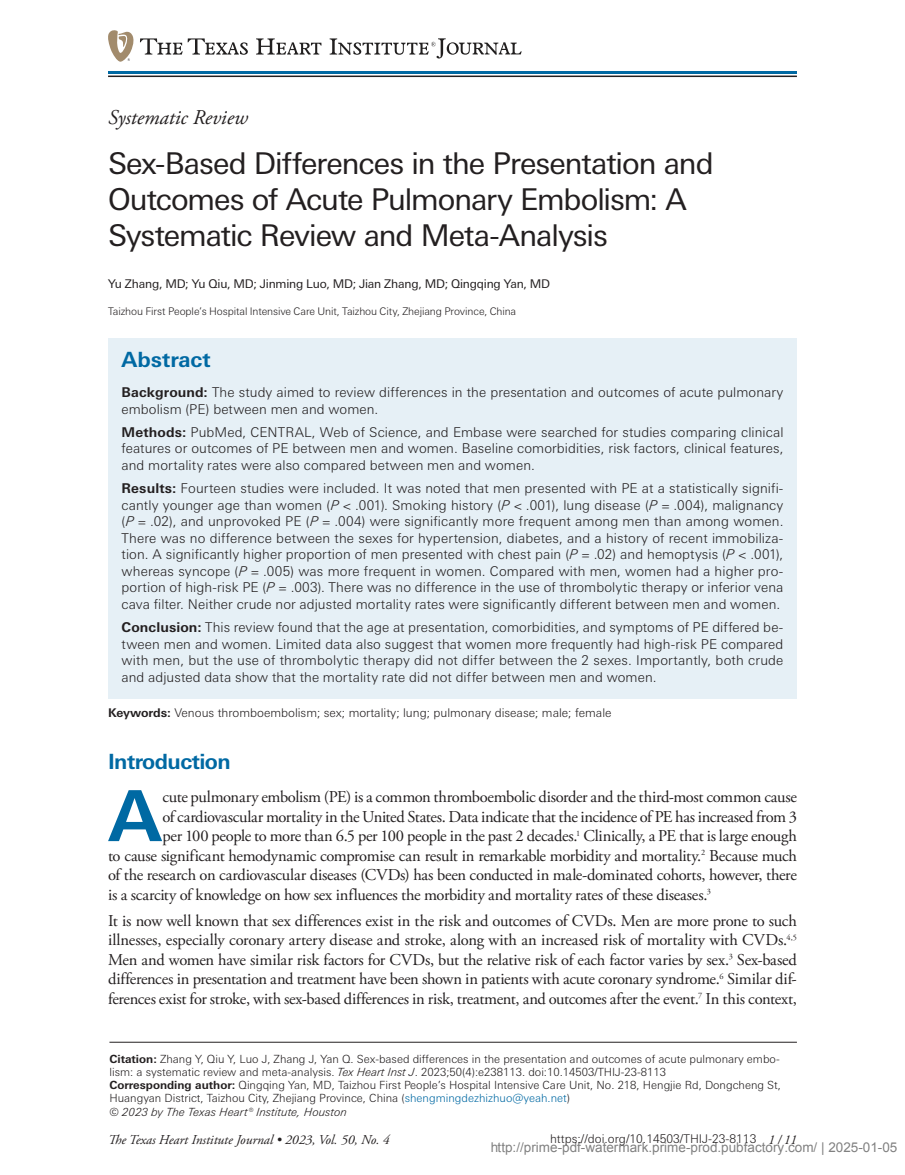
<style>
.page{position:relative;width:905px;height:1175px;background:#fff}
.page>*{position:absolute;margin:0;border:0;box-sizing:border-box;transform-origin:0 0}
.BODY_WITH_DROPCAP{font:700 70.5px "Univers Next Pro";color:#0069a3}
.t1{font:30px/36px "Univers Next Pro";letter-spacing:-.035em;color:#231f20}
.ARTICLE_TYPE{font:italic 21px "Adobe Garamond Pro";color:#231f20}
.HEADING_1{font:700 21px "Univers Next Pro";letter-spacing:-.025em;color:#0069a3}
.ABSTRACT_HEADER{font:700 21px "Univers Next Pro";color:#0069a3}
.BODY_WITH_DROPCAP-2{font:16.5px "Adobe Garamond Pro";letter-spacing:-.02em;color:#231f20}
.BODY{font:16.5px/19.5px "Adobe Garamond Pro";letter-spacing:-.025em;color:#231f20;text-align:justify}
.ABSTRACT_WITH_BOLD_SUBHEADS{font:300 13.5px/16.5px "Univers Next Pro";letter-spacing:.005em;color:#231f20;text-align:justify}
.t2{font:13.5px "Arial";color:rgb(0 0 0/.5)}
.t3{font:italic 13.5px "Adobe Garamond Pro";color:#231f20}
.KEYWORDS{font:300 12px "Univers Next Pro";color:#231f20}
.AUTHORS{font:12px "Univers Next Pro";letter-spacing:-.02em;color:#231f20}
.CITATION{font:300 11.25px/13.2px "Univers Next Pro";color:#231f20}
.CORR__AUTHOR{font:300 11.25px/13.2px "Univers Next Pro";color:#231f20}
.COPYRIGHT{font:italic 300 11.25px "Univers Next Pro";letter-spacing:.02em;color:#231f20}
.AFFILIATIONS{font:300 10.5px "Univers Next Pro";letter-spacing:-.01em;color:#231f20}
.s1{font-weight:700}
.s2{font-style:italic}
.s3{color:#0069a3}
.s4{font-family:"Adobe Garamond Pro";font-weight:400;font-style:italic;font-size:13.5px}
</style>
<div class="page">
<svg style="left:140px;top:38px;width:108px;height:17px"></svg>
<svg style="left:256px;top:38px;width:65px;height:17px"></svg>
<svg style="left:329px;top:38px;width:192px;height:20px"></svg>
<svg style="left:108px;top:30px;width:26px;height:32px"></svg>
<hr style="left:108px;top:72px;width:688px;height:2px;background:#0069a3">
<hr style="left:108px;top:76px;width:688px;height:1px;background:#231f20">
<div style="left:108px;top:338px;width:688px;height:34px;background:#e6f0f6"></div>
<div style="left:108px;top:367px;width:688px;height:63px;background:#e6f0f6"></div>
<div style="left:108px;top:406px;width:688px;height:81px;background:#e6f0f6"></div>
<div style="left:108px;top:463px;width:688px;height:162px;background:#e6f0f6"></div>
<div style="left:108px;top:601px;width:688px;height:97px;background:#e6f0f6"></div>
<hr style="left:109px;top:1042px;width:688px;height:1px;background:#231f20">
<p class="ARTICLE_TYPE" style="left:108px;top:105px;width:141px">Systematic Review</p>
<p class="t1" style="left:108px;top:145px;width:607px">Sex-Based Differences in the Presentation and<br>Outcomes of Acute Pulmonary Embolism: A<br>Systematic Review and Meta-Analysis</p>
<p class="AUTHORS" style="left:108px;top:277px;width:443px">Yu Zhang, MD; Yu Qiu, MD; Jinming Luo, MD; Jian Zhang, MD; Qingqing Yan, MD</p>
<p class="AFFILIATIONS" style="left:108px;top:305px;width:409px">Taizhou First People’s Hospital Intensive Care Unit, Taizhou City, Zhejiang Province, China</p>
<p class="ABSTRACT_HEADER" style="left:122px;top:347px;width:90px">Abstract</p>
<p class="ABSTRACT_WITH_BOLD_SUBHEADS" style="left:122px;top:384px;width:663px"><span class="s1">Background:</span> The study aimed to review differences in the presentation and outcomes of acute pulmonary embolism (PE) between men and women.</p>
<p class="ABSTRACT_WITH_BOLD_SUBHEADS" style="left:122px;top:424px;width:663px"><span class="s1">Methods:</span> PubMed, CENTRAL, Web of Science, and Embase were searched for studies comparing clinical features or outcomes of PE between men and women. Baseline comorbidities, risk factors, clinical features, and mortality rates were also compared between men and women.</p>
<p class="ABSTRACT_WITH_BOLD_SUBHEADS" style="left:122px;top:480px;width:663px"><span class="s1">Results:</span> Fourteen studies were included. It was noted that men presented with PE at a statistically signifi&shy;cantly younger age than women (<span class="s2">P</span> &lt; .001). Smoking history (<span class="s2">P</span> &lt; .001), lung disease (<span class="s2">P</span> = .004), malignancy (<span class="s2">P</span> = .02), and unprovoked PE (<span class="s2">P</span> = .004) were significantly more frequent among men than among women.<br>There was no difference between the sexes for hypertension, diabetes, and a history of recent immobiliza&shy;tion. A significantly higher proportion of men presented with chest pain (<span class="s2">P</span> = .02) and hemoptysis (<span class="s2">P</span> &lt; .001), whereas syncope (<span class="s2">P</span> = .005) was more frequent in women. Compared with men, women had a higher pro&shy;portion of high-risk PE (<span class="s2">P</span> = .003). There was no difference in the use of thrombolytic therapy or inferior vena cava filter. Neither crude nor adjusted mortality rates were significantly different between men and women.</p>
<p class="ABSTRACT_WITH_BOLD_SUBHEADS" style="left:122px;top:619px;width:663px"><span class="s1">Conclusion:</span> This review found that the age at presentation, comorbidities, and symptoms of PE differed be&shy;tween men and women. Limited data also suggest that women more frequently had high-risk PE compared with men, but the use of thrombolytic therapy did not differ between the 2 sexes. Importantly, both crude and adjusted data show that the mortality rate did not differ between men and women.</p>
<p class="KEYWORDS" style="left:108px;top:705px;width:505px"><span class="s1">Keywords:</span> Venous thromboembolism; sex; mortality; lung; pulmonary disease; male; female</p>
<p class="HEADING_1" style="left:108px;top:749px;width:124px">Introduction</p>
<p class="BODY_WITH_DROPCAP" style="left:108px;top:773px;width:55px">A</p>
<p class="BODY_WITH_DROPCAP-2" style="left:162px;top:787px;width:636px">cute pulmonary embolism (PE) is a common thromboembolic disorder and the third-most common cause</p>
<p class="BODY_WITH_DROPCAP-2" style="left:162px;top:806px;width:636px">of cardiovascular mortality in the United States. Data indicate that the incidence of PE has increased from 3</p>
<p class="BODY_WITH_DROPCAP-2" style="left:162px;top:826px;width:636px">per 100 people to more than 6.5 per 100 people in the past 2 decades.<sup>1</sup> Clinically, a PE that is large enough</p>
<p class="BODY_WITH_DROPCAP-2" style="left:108px;top:845px;width:690px">to cause significant hemodynamic compromise can result in remarkable morbidity and mortality.<sup>2</sup> Because much</p>
<p class="BODY_WITH_DROPCAP-2" style="left:108px;top:865px;width:690px">of the research on cardiovascular diseases (CVDs) has been conducted in male-dominated cohorts, however, there</p>
<p class="BODY_WITH_DROPCAP-2" style="left:108px;top:884px;width:604px">is a scarcity of knowledge on how sex influences the morbidity and mortality rates of these diseases.<sup>3</sup></p>
<p class="BODY" style="left:108px;top:911px;width:690px">It is now well known that sex differences exist in the risk and outcomes of CVDs. Men are more prone to such illnesses, especially coronary artery disease and stroke, along with an increased risk of mortality with CVDs.<sup>4,5<br></sup>Men and women have similar risk factors for CVDs, but the relative risk of each factor varies by sex.<sup>3</sup> Sex-based differences in presentation and treatment have been shown in patients with acute coronary syndrome.<sup>6</sup> Similar dif&shy;ferences exist for stroke, with sex-based differences in risk, treatment, and outcomes after the event.<sup>7</sup> In this context,</p>
<p class="CITATION" style="left:109px;top:1052px;width:671px"><span class="s1">Citation:</span> Zhang Y, Qiu Y, Luo J, Zhang J, Yan Q. Sex-based differences in the presentation and outcomes of acute pulmonary embo&shy;lism: a systematic review and meta-analysis. <span class="s2">Tex Heart Inst J</span>. 2023;50(4):e238113. doi:10.14503/THIJ-23-8113</p>
<p class="CORR__AUTHOR" style="left:109px;top:1078px;width:673px"><span class="s1">Corresponding author:</span> Qingqing Yan, MD, Taizhou First People’s Hospital Intensive Care Unit, No. 218, Hengjie Rd, Dongcheng St,<br>Huangyan District, Taizhou City, Zhejiang Province, China (<span class="s3">shengmingdezhizhuo@yeah.net</span>)</p>
<p class="t2" style="left:490px;top:1140px;width:409px">http://prime-pdf-watermark.prime-prod.pubfactory.com/ | 2025-01-05</p>
<p class="COPYRIGHT" style="left:109px;top:1105px;width:239px">© 2023 by The Texas Heart® Institute, Houston</p>
<p class="t3" style="left:108px;top:1131px;width:283px">The Texas Heart Institute Journal • 2023, Vol. 50, No. 4</p>
<p class="KEYWORDS" style="left:550px;top:1132px;width:248px">https://doi.org/10.14503/THIJ-23-8113 <span class="s4">1 / 11</span></p>
</div>
